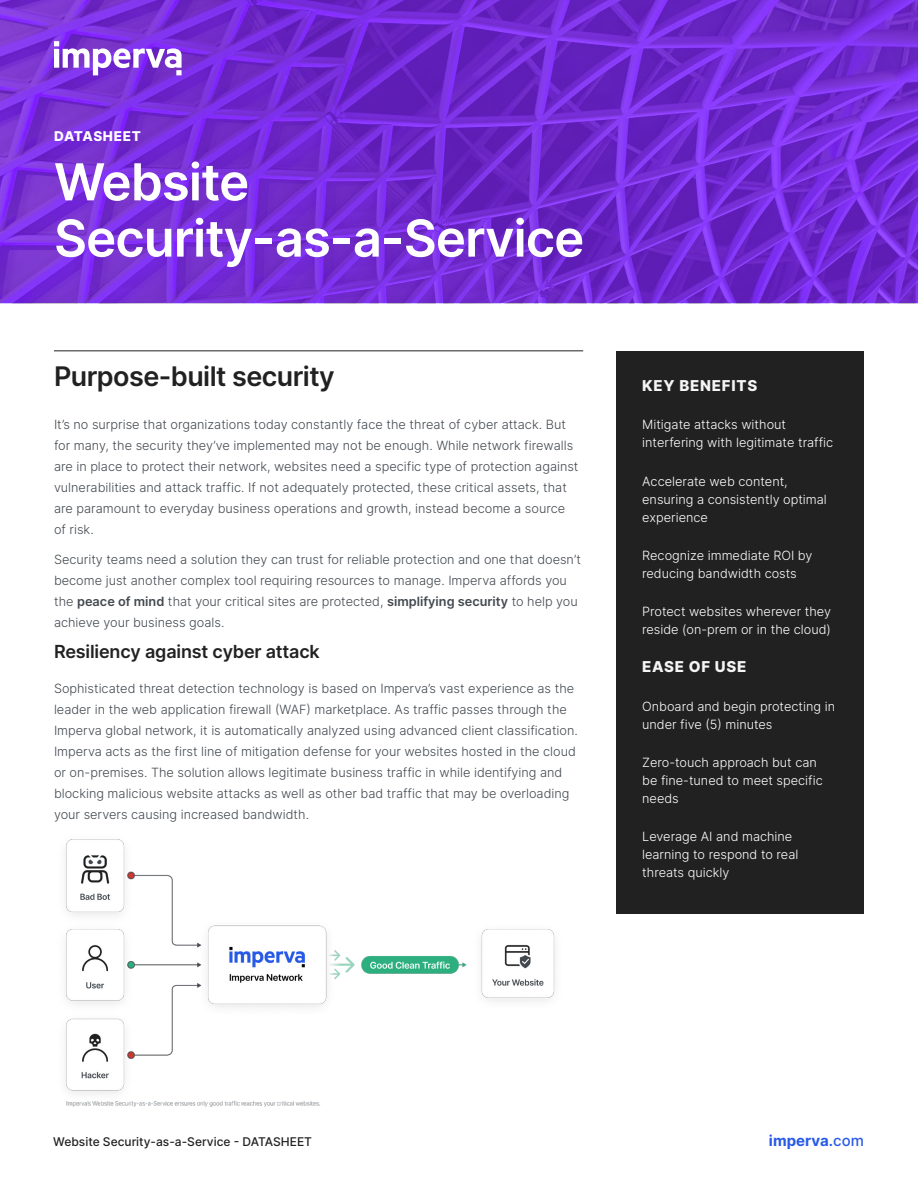
<style>
.page{position:relative;width:918px;height:1188px;background:#fff}
.page>*{position:absolute;margin:0;border:0;box-sizing:border-box;transform-origin:0 0}
.t1{font:600 51px/56.2px "Inter";letter-spacing:-.02em;color:#fff}
.t2{font:600 27px "Inter";letter-spacing:-.02em;color:#212121}
.t3{font:600 18px "Inter";letter-spacing:-.01em;color:#212121}
.t4{font:800 15px "Inter";letter-spacing:.05em;color:#f5f5f5}
.t5{font:700 15px "Inter";color:#285ae6}
.t6{font:800 13.5px "Inter";letter-spacing:.04em;color:#fff}
.t7{font:300 12.75px/21px "Inter";color:#43494f}
.t8{font:300 12.75px/18px "Inter";color:#fff}
.t9{font:500 12px "Inter";color:#212121}
.s1{font-weight:600}
.s2{font-weight:500}
</style>
<div class="page">
<img style="left:0;top:1px;width:918px;height:302px">
<svg style="left:54px;top:41px;width:128px;height:34px"></svg>
<hr style="left:54px;top:350px;width:529px;height:1px;background:#212121">
<div style="left:617px;top:351px;width:247px;height:563px;background:#212121"></div>
<img style="left:65px;top:839px;width:490px;height:268px">
<p class="t6" style="left:54px;top:126px;width:88px">DATASHEET</p>
<h1 class="t1" style="left:54px;top:152px;width:532px">Website<br>Security-as-a-Service</h1>
<h2 class="t2" style="left:54px;top:356px;width:282px">Purpose-built security</h2>
<p class="t7" style="left:54px;top:414px;width:526px">It’s no surprise that organizations today constantly face the threat of cyber attack. But for many, the security they’ve implemented may not be enough. While network firewalls are in place to protect their network, websites need a specific type of protection against vulnerabilities and attack traffic. If not adequately protected, these critical assets, that are paramount to everyday business operations and growth, instead become a source of risk.</p>
<p class="t7" style="left:54px;top:549px;width:529px">Security teams need a solution they can trust for reliable protection and one that doesn’t become just another complex tool requiring resources to manage. Imperva affords you the <span class="s1">peace of mind</span> that your critical sites are protected, <span class="s1">simplifying security</span> to help you achieve your business goals.</p>
<h3 class="t3" style="left:54px;top:638px;width:267px">Resiliency against cyber attack</h3>
<p class="t7" style="left:54px;top:677px;width:525px">Sophisticated threat detection technology is based on Imperva’s vast experience as the leader in the web application firewall (WAF) marketplace. As traffic passes through the Imperva global network, it is automatically analyzed using advanced client classification.<br>Imperva acts as the first line of mitigation defense for your websites hosted in the cloud or on-premises. The solution allows legitimate business traffic in while identifying and blocking malicious website attacks as well as other bad traffic that may be overloading your servers causing increased bandwidth.</p>
<p class="t4" style="left:642px;top:374px;width:116px">KEY BENEFITS</p>
<p class="t8" style="left:642px;top:415px;width:193px">Mitigate attacks without interfering with legitimate traffic</p>
<p class="t8" style="left:642px;top:472px;width:186px">Accelerate web content, ensuring a consistently optimal experience</p>
<p class="t8" style="left:642px;top:546px;width:172px">Recognize immediate ROI by reducing bandwidth costs</p>
<p class="t8" style="left:642px;top:602px;width:190px">Protect websites wherever they reside (on-prem or in the cloud)</p>
<p class="t4" style="left:642px;top:655px;width:106px">EASE OF USE</p>
<p class="t8" style="left:642px;top:697px;width:194px">Onboard and begin protecting in under five (5) minutes</p>
<p class="t8" style="left:642px;top:753px;width:182px">Zero-touch approach but can be fine-tuned to meet specific needs</p>
<p class="t8" style="left:642px;top:827px;width:158px">Leverage AI and machine learning to respond to real threats quickly</p>
<p class="t9" style="left:53px;top:1132px;width:260px">Website Security-as-a-Service - DATASHEET</p>
<p class="t5" style="left:769px;top:1129px;width:97px">imperva<span class="s1">.</span><span class="s2">com</span></p>
</div>
